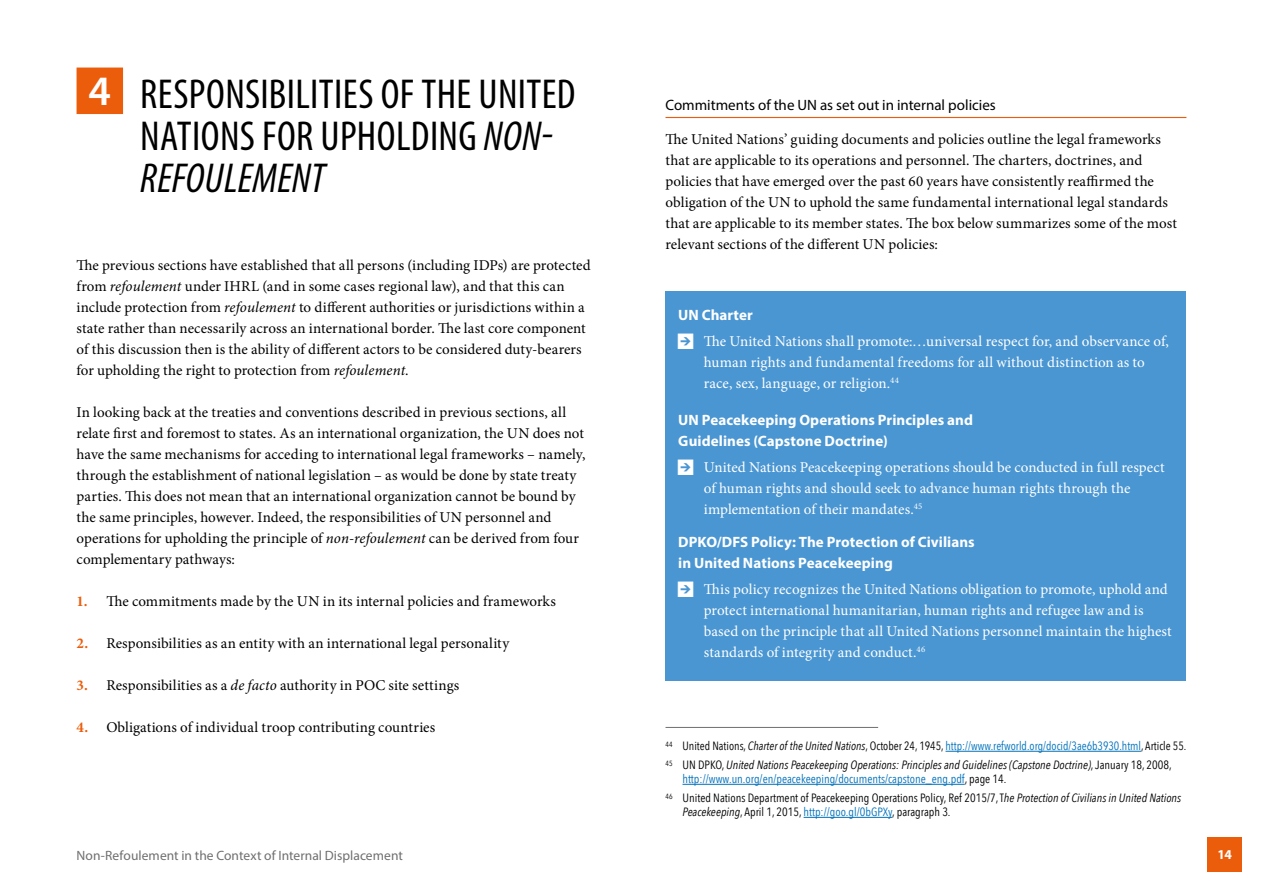
<style>
.page{position:relative;width:1263px;height:893px;background:#fff}
.page>*{position:absolute;margin:0;border:0;box-sizing:border-box;transform-origin:0 0}
.t1{font:condensed 42px/42px "Myriad Pro";letter-spacing:.01em;color:#000}
.t2{font:15px/21px "Minion Pro";color:#000}
.t3{font:15px/21px "Minion Pro";letter-spacing:.005em;color:#fff}
.t4{font:700 15px/21px "Myriad Pro";letter-spacing:.005em;color:#fff}
.t5{font:15px "Myriad Pro";color:#000}
.t6{font:13.5px "Myriad Pro";letter-spacing:.005em;color:#706f6f}
.t7{font:700 13.5px "Myriad Pro";color:#fff}
.t8{font:12px/18.6px "Avenir Next Condensed";color:#000}
.t9{font:italic 12px/18.6px "Avenir Next Condensed";color:#000}
.s1{font-weight:600;font-stretch:normal;color:#fff}
.s2{font-style:italic}
.s3{font-weight:700;color:#eb5d0b}
.s4{font-family:"Arrowstfb"}
.s5{font-style:normal}
.s6{font-style:normal;color:#0071bb}
.s7{color:#0071bb}
</style>
<div class="page">
<div style="left:665px;top:291px;width:521px;height:389px;background:#4a96d2"></div>
<div style="left:77px;top:68px;width:46px;height:46px;background:#eb5d0b"></div>
<hr style="left:665px;top:117px;width:521px;height:1px;background:#eb5d0b">
<hr style="left:665px;top:727px;width:213px;height:1px;background:#706f6f">
<hr style="left:945px;top:751px;width:196px;height:1px;background:#0071bb">
<hr style="left:682px;top:784px;width:283px;height:1px;background:#0071bb">
<hr style="left:803px;top:817px;width:89px;height:1px;background:#0071bb">
<div style="left:1208px;top:837px;width:34px;height:34px;background:#eb5d0b"></div>
<h1 class="t1" style="left:140px;top:73px;width:437px;text-indent:-52px"><span class="s1">4</span> RESPONSIBILITIES OF THE UNITED<br>NATIONS FOR UPHOLDING <span class="s2">NON-<br>REFOULEMENT</span></h1>
<p class="t2" style="left:77px;top:255px;width:516px">The previous sections have established that all persons (including IDPs) are protected from <span class="s2">refoulement</span> under IHRL (and in some cases regional law), and that this can include protection from <span class="s2">refoulement</span> to different authorities or jurisdictions within a state rather than necessarily across an international border. The last core component of this discussion then is the ability of different actors to be considered duty-bearers for upholding the right to protection from <span class="s2">refoulement</span>.</p>
<p class="t2" style="left:77px;top:402px;width:510px">In looking back at the treaties and conventions described in previous sections, all relate first and foremost to states. As an international organization, the UN does not have the same mechanisms for acceding to international legal frameworks – namely, through the establishment of national legislation – as would be done by state treaty parties. This does not mean that an international organization cannot be bound by the same principles, however. Indeed, the responsibilities of UN personnel and operations for upholding the principle of <span class="s2">non-refoulement</span> can be derived from four complementary pathways:</p>
<p class="t2" style="left:77px;top:591px;width:481px"><span class="s3">1.</span> The commitments made by the UN in its internal policies and frameworks</p>
<p class="t2" style="left:77px;top:633px;width:434px"><span class="s3">2.</span> Responsibilities as an entity with an international legal personality</p>
<p class="t2" style="left:77px;top:675px;width:384px"><span class="s3">3.</span> Responsibilities as a <span class="s2">de facto</span> authority in POC site settings</p>
<p class="t2" style="left:77px;top:717px;width:360px"><span class="s3">4.</span> Obligations of individual troop contributing countries</p>
<p class="t5" style="left:665px;top:95px;width:332px">Commitments of the UN as set out in internal policies</p>
<p class="t2" style="left:665px;top:129px;width:513px">The United Nations’ guiding documents and policies outline the legal frameworks that are applicable to its operations and personnel. The charters, doctrines, and policies that have emerged over the past 60 years have consistently reaffirmed the obligation of the UN to uphold the same fundamental international legal standards that are applicable to its member states. The box below summarizes some of the most relevant sections of the different UN policies:</p>
<p class="t4" style="left:678px;top:304px;width:76px">UN Charter</p>
<p class="t3" style="left:704px;top:331px;width:466px;text-indent:-26px"><span class="s4">B</span> The United Nations shall promote:…universal respect for, and observance of, human rights and fundamental freedoms for all without distinction as to race, sex, language, or religion.<sup>44</sup></p>
<p class="t4" style="left:678px;top:409px;width:296px">UN Peacekeeping Operations Principles and<br>Guidelines (Capstone Doctrine)</p>
<p class="t3" style="left:704px;top:457px;width:462px;text-indent:-26px"><span class="s4">B</span> United Nations Peacekeeping operations should be conducted in full respect of human rights and should seek to advance human rights through the implementation of their mandates.<sup>45</sup></p>
<p class="t4" style="left:678px;top:531px;width:298px">DPKO/DFS Policy: The Protection of Civilians in United Nations Peacekeeping</p>
<p class="t3" style="left:704px;top:579px;width:469px;text-indent:-26px"><span class="s4">B</span> This policy recognizes the United Nations obligation to promote, uphold and protect international humanitarian, human rights and refugee law and is based on the principle that all United Nations personnel maintain the highest standards of integrity and conduct.<sup>46</sup></p>
<p class="t9" style="left:665px;top:737px;width:522px"><sup>44</sup> <span class="s5">United Nations,</span> Charter of the United Nations<span class="s5">, October 24, 1945,</span> <span class="s6">http://www.refworld.org/docid/3ae6b3930.html</span><span class="s5">, Article 55.<br></span><sup>45</sup> <span class="s5">UN DPKO,</span> United Nations Peacekeeping Operations: Principles and Guidelines (Capstone Doctrine)<span class="s5">, January 18, 2008,</span></p>
<p class="t8" style="left:665px;top:769px;width:517px;text-indent:17px"><span class="s7">http://www.un.org/en/peacekeeping/documents/capstone_eng.pdf</span>, page 14.<br><sup>46</sup> United Nations Department of Peacekeeping Operations Policy, Ref 2015/7, T<span class="s2">he Protection of Civilians in United Nations</span></p>
<p class="t8" style="left:682px;top:802px;width:270px"><span class="s2">Peacekeeping</span>, April 1, 2015, <span class="s7">http://goo.gl/0bGPXy</span>, paragraph 3.</p>
<p class="t6" style="left:77px;top:847px;width:328px">Non-Refoulement in the Context of Internal Displacement</p>
<p class="t7" style="left:1217px;top:846px;width:16px">14</p>
</div>
